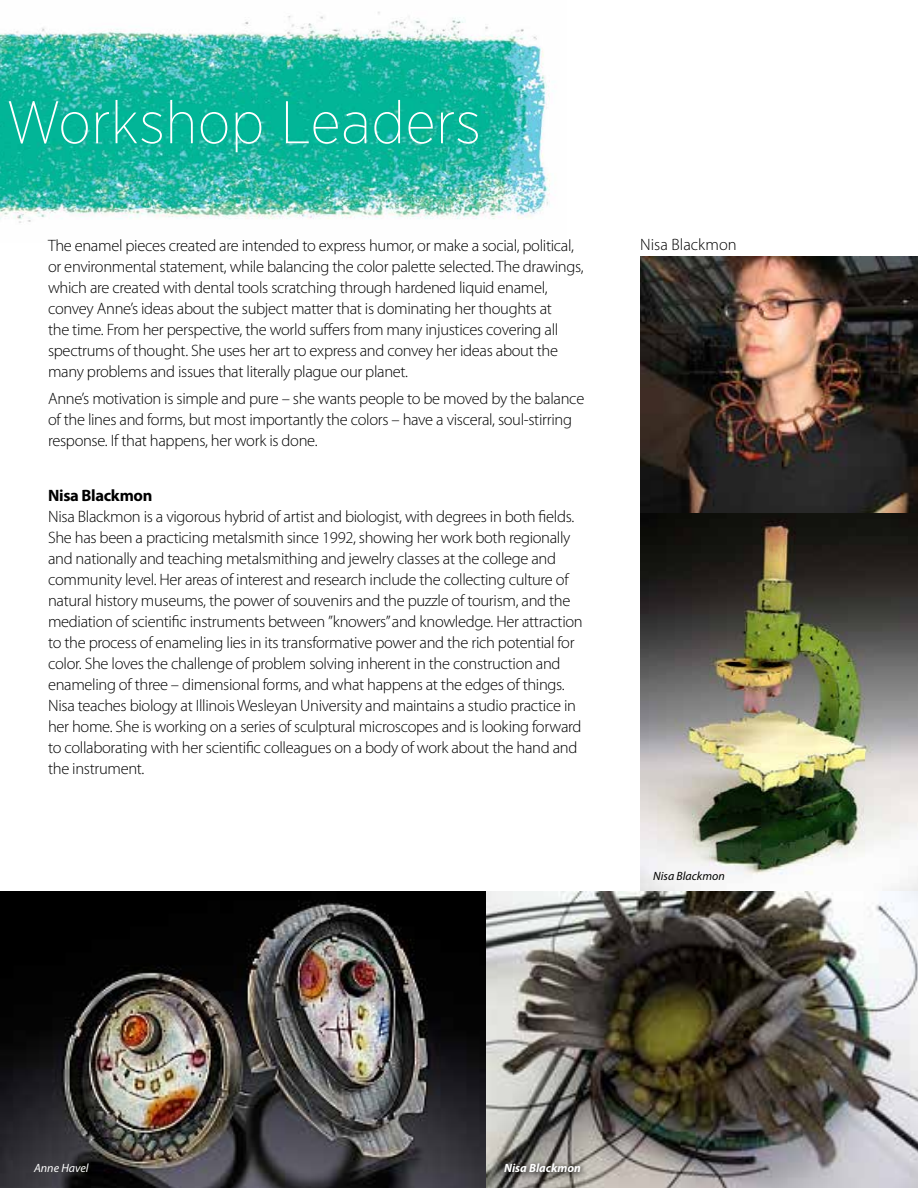
<style>
.page{position:relative;width:918px;height:1188px;background:#fff}
.page>*{position:absolute;margin:0;border:0;box-sizing:border-box;transform-origin:0 0}
.t1{font:200 60px "Gotham Narrow";letter-spacing:.01em;color:#fff}
.t2{font:300 16.5px/21px "Myriad Pro";letter-spacing:-.02em;color:#000}
.t3{font:700 16.5px "Myriad Pro";letter-spacing:-.02em;color:#000}
.t4{font:300 16.5px "Myriad Pro";color:#000}
.t5{font:italic 700 12px "Myriad Pro";color:#fff}
.t6{font:italic 12px "Myriad Pro";color:#000}
.t7{font:italic 12px "Myriad Pro";color:#fff}
</style>
<div class="page">
<img style="left:0;top:12px;width:550px;height:211px">
<img style="left:640px;top:257px;width:278px;height:634px">
<img style="left:0;top:891px;width:918px;height:297px">
<svg style="left:499px;top:1159px;width:90px;height:22px;background:#726f6a"></svg>
<h1 class="t1" style="left:6px;top:86px;width:476px">Workshop Leaders</h1>
<p class="t2" style="left:48px;top:234px;width:537px">The enamel pieces created are intended to express humor, or make a social, political, or environmental statement, while balancing the color palette selected. The drawings, which are created with dental tools scratching through hardened liquid enamel, convey Anne’s ideas about the subject matter that is dominating her thoughts at<br>the time. From her perspective, the world suffers from many injustices covering all spectrums of thought. She uses her art to express and convey her ideas about the many problems and issues that literally plague our planet.</p>
<p class="t2" style="left:48px;top:388px;width:538px">Anne’s motivation is simple and pure – she wants people to be moved by the balance of the lines and forms, but most importantly the colors – have a visceral, soul-stirring response. If that happens, her work is done.</p>
<p class="t3" style="left:48px;top:485px;width:106px">Nisa Blackmon</p>
<p class="t2" style="left:48px;top:506px;width:536px">Nisa Blackmon is a vigorous hybrid of artist and biologist, with degrees in both fields.<br>She has been a practicing metalsmith since 1992, showing her work both regionally and nationally and teaching metalsmithing and jewelry classes at the college and community level. Her areas of interest and research include the collecting culture of natural history museums, the power of souvenirs and the puzzle of tourism, and the mediation of scientific instruments between ”knowers” and knowledge. Her attraction to the process of enameling lies in its transformative power and the rich potential for color. She loves the challenge of problem solving inherent in the construction and enameling of three – dimensional forms, and what happens at the edges of things.<br>Nisa teaches biology at Illinois Wesleyan University and maintains a studio practice in her home. She is working on a series of sculptural microscopes and is looking forward to collaborating with her scientific colleagues on a body of work about the hand and the instrument.</p>
<p class="t4" style="left:640px;top:235px;width:98px">Nisa Blackmon</p>
<p class="t6" style="left:653px;top:868px;width:73px">Nisa Blackmon</p>
<p class="t7" style="left:34px;top:1161px;width:56px">Anne Havel</p>
<p class="t5" style="left:504px;top:1161px;width:78px">Nisa Blackmon</p>
</div>
